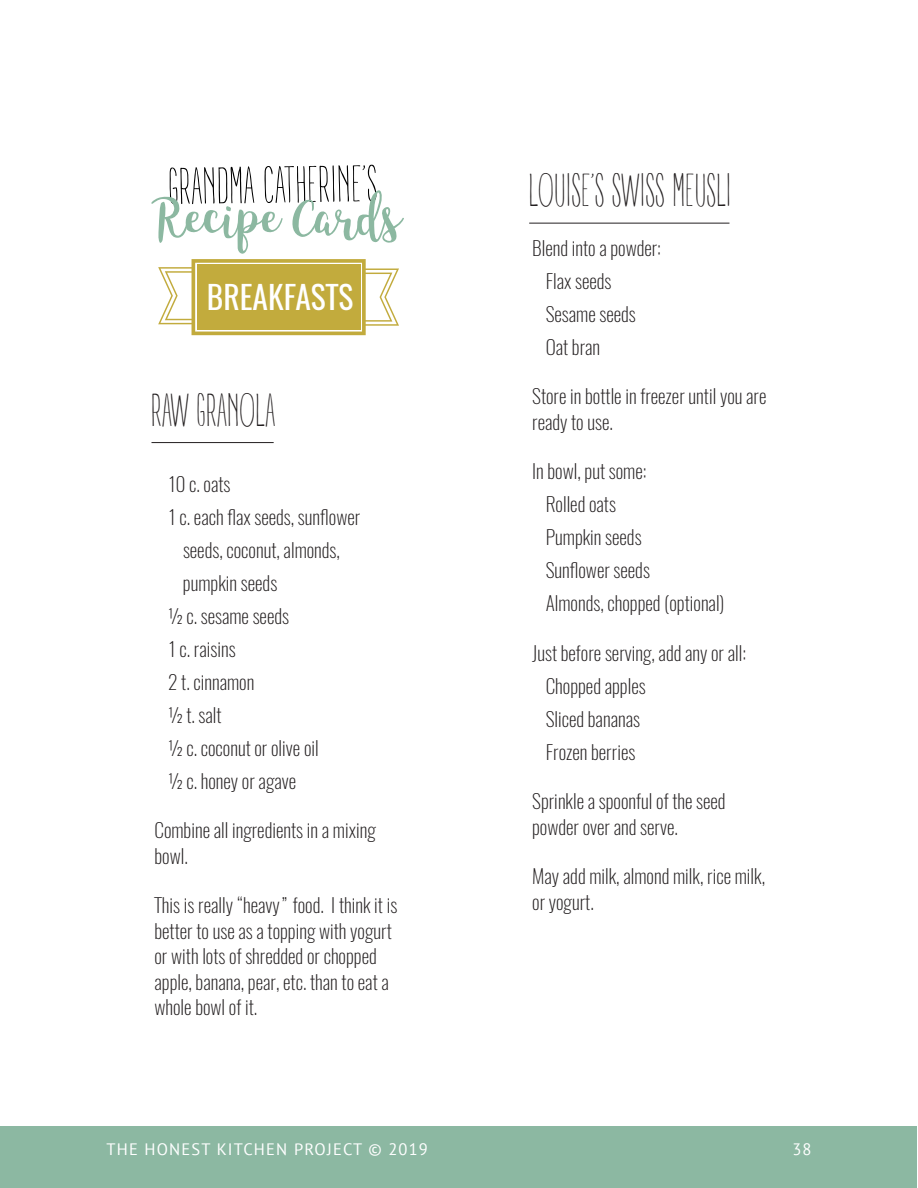
<style>
.page{position:relative;width:918px;height:1188px;background:#fff}
.page>*{position:absolute;margin:0;border:0;box-sizing:border-box;transform-origin:0 0}
.RECIPE_TITLE{font:45px "ADAYWITHOUTSUN";letter-spacing:.025em;color:#231f20}
.t1{font:31.5px "Oswald";color:#fff}
.Recipe_Instructions{font:200 19.5px/25.5px "Oswald";color:#231f20}
.Recipe_Ingredients{font:200 19.5px/33px "Oswald";color:#231f20;text-align:center}
.t2{font:16.5px "PT Sans";letter-spacing:.07em;color:#fff}
</style>
<div class="page">
<div style="left:1px;top:1127px;width:916px;height:61px;background:#8cb8a2"></div>
<hr style="left:152px;top:442px;width:122px;height:1px;background:#231f20">
<hr style="left:529px;top:223px;width:200px;height:1px;background:#231f20">
<svg style="left:151px;top:165px;width:253px;height:170px"></svg>
<h2 class="t1" style="left:207px;top:276px;width:148px">BREAKFASTS</h2>
<p class="RECIPE_TITLE" style="left:152px;top:384px;width:125px">RAW GRANOLA</p>
<p class="Recipe_Ingredients" style="left:168px;top:467px;width:64px">10 c. oats</p>
<p class="Recipe_Ingredients" style="left:168px;top:500px;width:194px">1 c. each flax seeds, sunflower seeds, coconut, almonds,</p>
<p class="Recipe_Ingredients" style="left:183px;top:566px;width:96px">pumpkin seeds</p>
<p class="Recipe_Ingredients" style="left:168px;top:599px;width:123px">½ c. sesame seeds</p>
<p class="Recipe_Ingredients" style="left:168px;top:632px;width:69px">1 c. raisins</p>
<p class="Recipe_Ingredients" style="left:168px;top:665px;width:88px">2 t. cinnamon</p>
<p class="Recipe_Ingredients" style="left:168px;top:698px;width:55px">½ t. salt</p>
<p class="Recipe_Ingredients" style="left:168px;top:731px;width:152px">½ c. coconut or olive oil</p>
<p class="Recipe_Ingredients" style="left:168px;top:764px;width:130px">½ c. honey or agave</p>
<p class="Recipe_Instructions" style="left:154px;top:817px;width:223px">Combine all ingredients in a mixing bowl.</p>
<p class="Recipe_Instructions" style="left:154px;top:892px;width:244px">This is really “heavy” food. I think it is better to use as a topping with yogurt or with lots of shredded or chopped apple, banana, pear, etc. than to eat a whole bowl of it.</p>
<p class="RECIPE_TITLE" style="left:529px;top:164px;width:203px">LOUISE’S SWISS MEUSLI</p>
<p class="Recipe_Instructions" style="left:532px;top:235px;width:130px">Blend into a powder:</p>
<p class="Recipe_Ingredients" style="left:546px;top:264px;width:67px">Flax seeds</p>
<p class="Recipe_Ingredients" style="left:546px;top:297px;width:92px">Sesame seeds</p>
<p class="Recipe_Ingredients" style="left:546px;top:330px;width:56px">Oat bran</p>
<p class="Recipe_Instructions" style="left:532px;top:383px;width:236px">Store in bottle in freezer until you are ready to use.</p>
<p class="Recipe_Instructions" style="left:532px;top:458px;width:116px">In bowl, put some:</p>
<p class="Recipe_Ingredients" style="left:546px;top:488px;width:72px">Rolled oats</p>
<p class="Recipe_Ingredients" style="left:546px;top:521px;width:97px">Pumpkin seeds</p>
<p class="Recipe_Ingredients" style="left:546px;top:554px;width:106px">Sunflower seeds</p>
<p class="Recipe_Ingredients" style="left:546px;top:587px;width:180px">Almonds, chopped (optional)</p>
<p class="Recipe_Instructions" style="left:532px;top:640px;width:215px">Just before serving, add any or all:</p>
<p class="Recipe_Ingredients" style="left:546px;top:669px;width:101px">Chopped apples</p>
<p class="Recipe_Ingredients" style="left:546px;top:702px;width:96px">Sliced bananas</p>
<p class="Recipe_Ingredients" style="left:546px;top:735px;width:91px">Frozen berries</p>
<p class="Recipe_Instructions" style="left:532px;top:788px;width:195px">Sprinkle a spoonful of the seed powder over and serve.</p>
<p class="Recipe_Instructions" style="left:532px;top:863px;width:234px">May add milk, almond milk, rice milk, or yogurt.</p>
<p class="t2" style="left:106px;top:1139px;width:323px">THE HONEST KITCHEN PROJECT © 2019</p>
<p class="t2" style="left:792px;top:1139px;width:21px">38</p>
</div>
